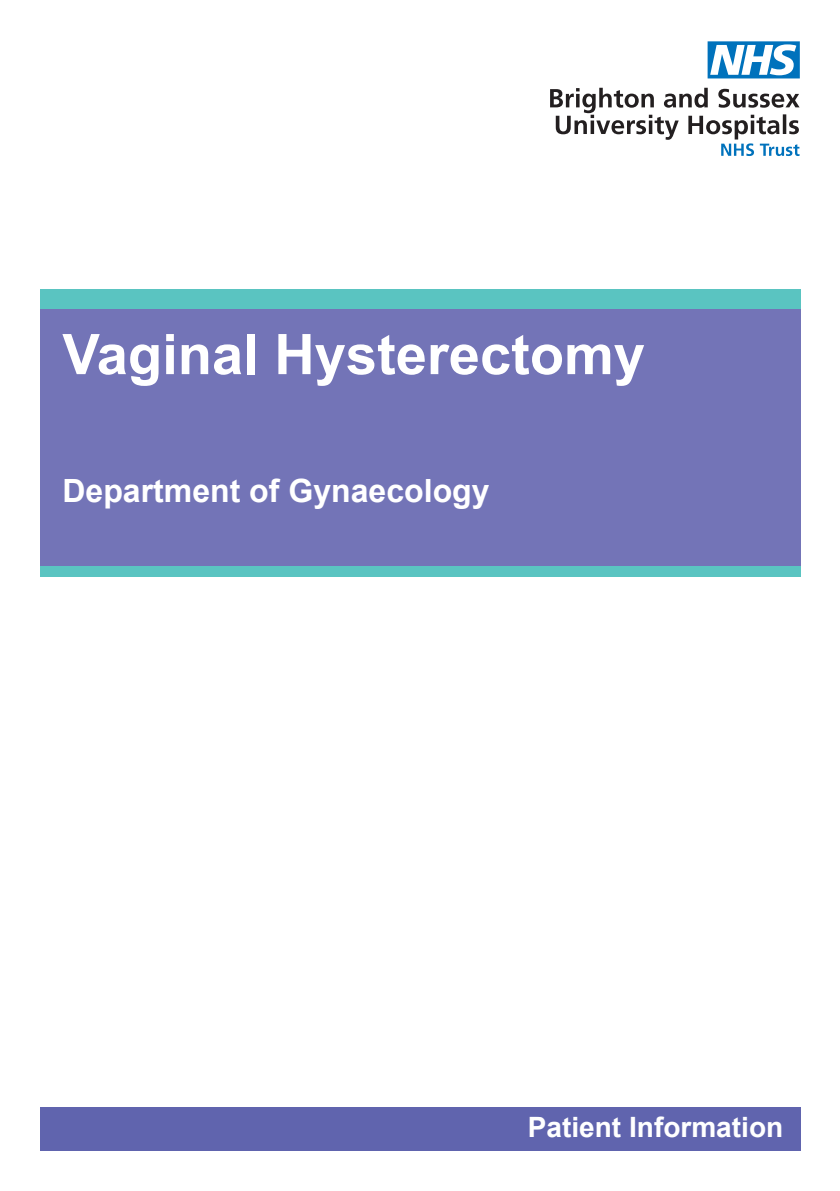
<style>
.page{position:relative;width:840px;height:1191px;background:#fff}
.page>*{position:absolute;margin:0;border:0;box-sizing:border-box;transform-origin:0 0}
.t1{font:700 56px "Arial";color:#fff}
.t2{font:700 32px "Arial";color:#fff}
.t3{font:700 28px "Arial";color:#fff}
</style>
<div class="page">
<div style="left:40px;top:557px;width:759px;height:20px;background:#5ac4c1"></div>
<div style="left:40px;top:305px;width:759px;height:261px;background:#7374b7"></div>
<svg style="left:550px;top:88px;width:249px;height:68px"></svg>
<svg style="left:707px;top:41px;width:92px;height:37px"></svg>
<div style="left:40px;top:1107px;width:759px;height:44px;background:#6064ae"></div>
<div style="left:40px;top:289px;width:759px;height:20px;background:#5ac4c1"></div>
<p class="t1" style="left:62px;top:317px;width:583px">Vaginal Hysterectomy</p>
<p class="t2" style="left:62px;top:469px;width:428px">Department of Gynaecology</p>
<p class="t3" style="left:527px;top:1108px;width:257px">Patient Information</p>
</div>
